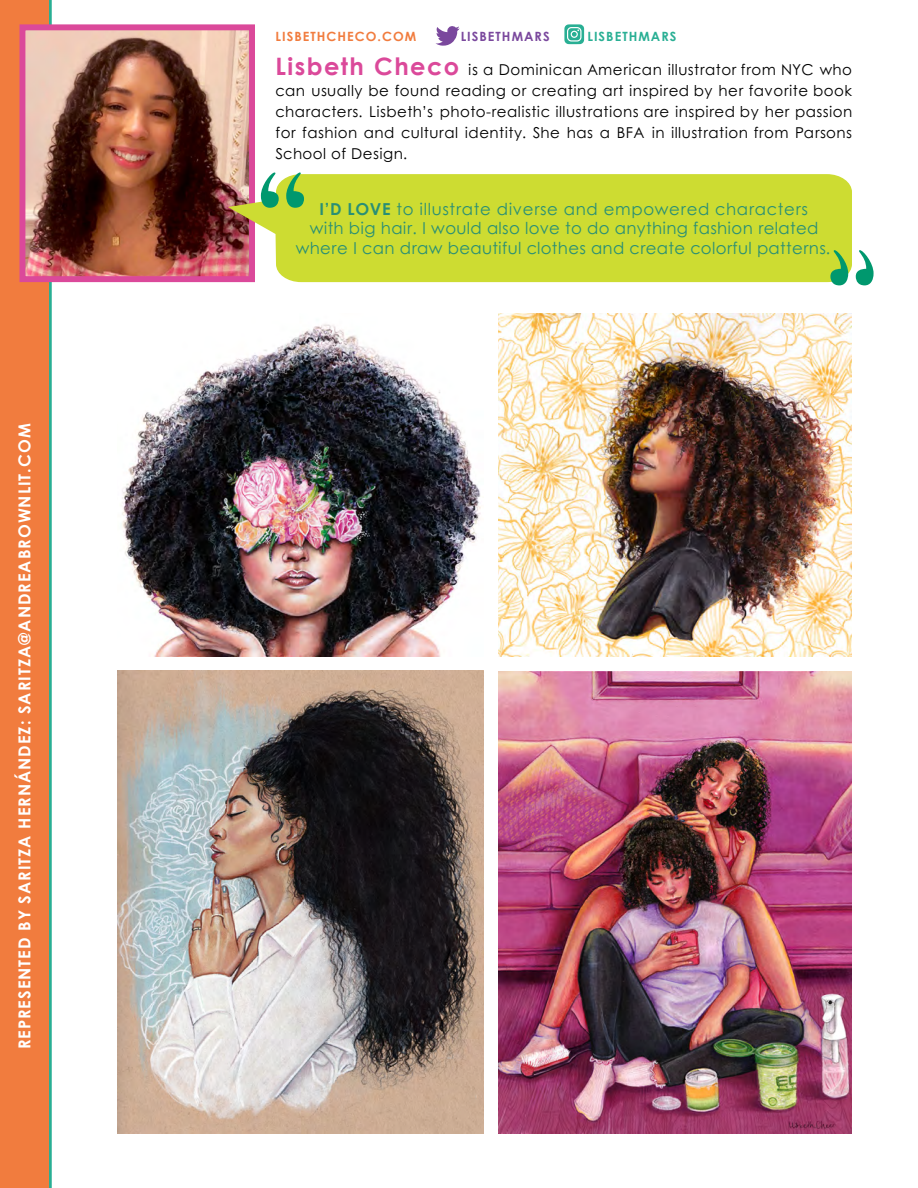
<style>
.page{position:relative;width:918px;height:1188px;background:#fff}
.page>*{position:absolute;margin:0;border:0;box-sizing:border-box;transform-origin:0 0}
.Paragraph_Style_1{font:16.5px/19.5px "Century Gothic";letter-spacing:.02em;color:#298f75;text-align:center}
.t1{font:700 16.5px "Century Gothic";letter-spacing:.06em;color:#fff}
.t2{font:15px/21px "Century Gothic";letter-spacing:.03em;color:#000;text-align:justify}
.t3{font:700 12.75px "Century Gothic";letter-spacing:.08em;color:#f17c3e}
.t4{font:700 12.75px "Century Gothic";letter-spacing:.08em;color:#7a489d}
.t5{font:700 12.75px "Century Gothic";letter-spacing:.08em;color:#29af94}
.s1{font-weight:700;font-size:24px;color:#db499a}
.s2{font-weight:700}
</style>
<div class="page">
<hr style="left:49px;top:0;width:3px;height:1188px;background:#29af94">
<div style="left:0;top:0;width:49px;height:1188px;background:#f17c3e"></div>
<svg style="left:436px;top:26px;width:24px;height:20px"></svg>
<svg style="left:564px;top:24px;width:20px;height:20px"></svg>
<img style="left:27px;top:31px;width:221px;height:244px">
<div style="left:20px;top:24px;width:235px;height:258px;border:6px solid #db499a"></div>
<svg style="left:228px;top:174px;width:624px;height:108px;background:#cdd739"></svg>
<svg style="left:261px;top:173px;width:43px;height:35px"></svg>
<svg style="left:830px;top:250px;width:44px;height:35px"></svg>
<img style="left:122px;top:324px;width:359px;height:333px">
<img style="left:498px;top:672px;width:354px;height:462px">
<img style="left:117px;top:671px;width:367px;height:463px">
<img style="left:498px;top:314px;width:354px;height:343px">
<p class="t1" style="left:14px;top:1049px;width:628px;rotate:-90deg">REPRESENTED BY SARITZA HERNÁNDEZ: SARITZA@ANDREABROWNLIT.COM</p>
<p class="t3" style="left:276px;top:29px;width:142px">LISBETHCHECO.COM</p>
<p class="t4" style="left:461px;top:29px;width:90px">LISBETHMARS</p>
<p class="t5" style="left:587px;top:29px;width:90px">LISBETHMARS</p>
<p class="t2" style="left:276px;top:59px;width:578px"><span class="s1">Lisbeth Checo</span> is a Dominican American illustrator from NYC who can usually be found reading or creating art inspired by her favorite book characters. Lisbeth’s photo-realistic illustrations are inspired by her passion for fashion and cultural identity. She has a BFA in illustration from Parsons School of Design.</p>
<p class="Paragraph_Style_1" style="left:296px;top:199px;width:536px"><span class="s2">I’D LOVE</span> to illustrate diverse and empowered characters<br>with big hair. I would also love to do anything fashion related where I can draw beautiful clothes and create colorful patterns.</p>
</div>
